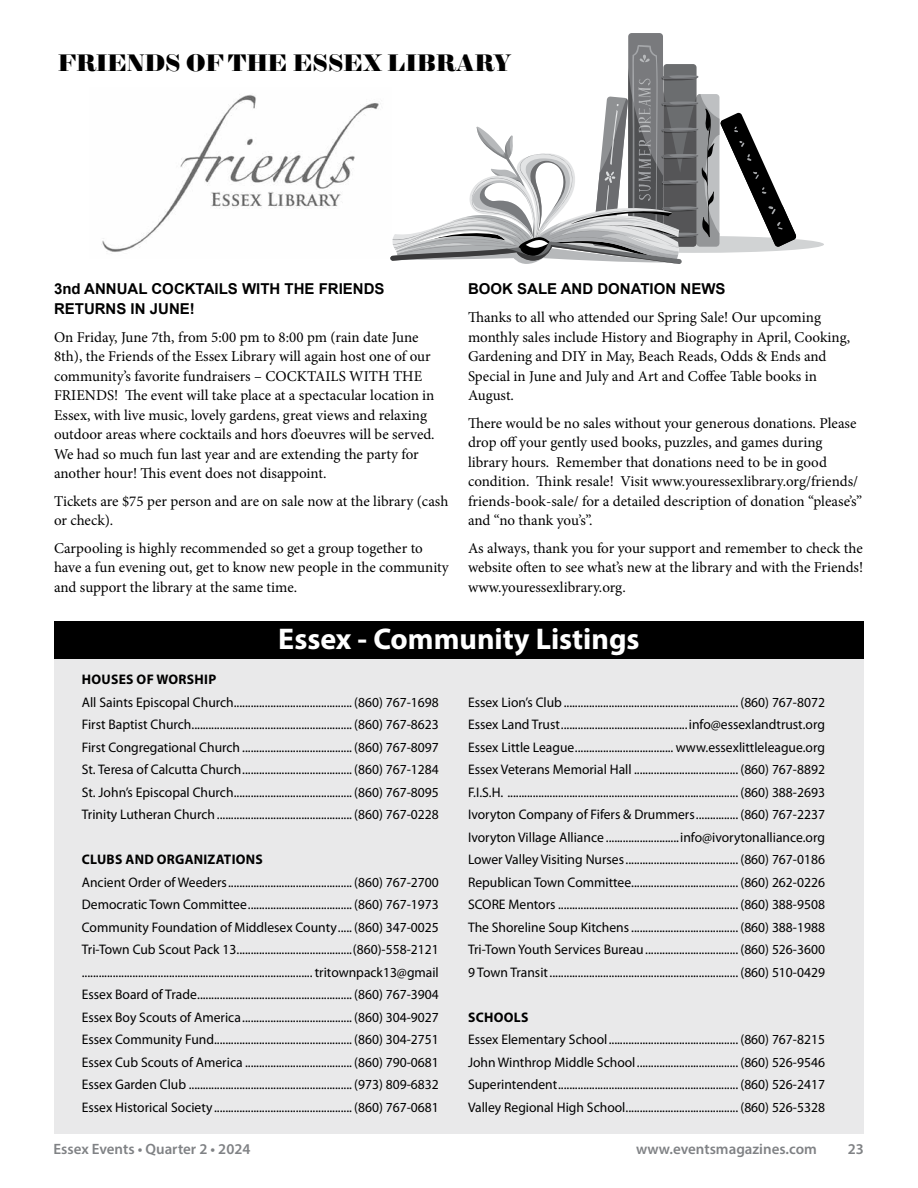
<style>
.page{position:relative;width:918px;height:1188px;background:#fff}
.page>*{position:absolute;margin:0;border:0;box-sizing:border-box;transform-origin:0 0}
.t1{font:700 30px "Myriad Pro";color:#fff}
.t2{font:24px "Sybarite Large";color:#000}
.t3{font:15px/19.5px "Minion Pro";color:#000}
.t4{font:700 15px/19.5px "Arial";color:#000}
.t5{font:600 15px "Myriad Pro";color:#808285}
.t6{font:13.8px/22.5px "Myriad Pro";color:#000;text-align:justify}
.t7{font:700 13.8px "Myriad Pro";letter-spacing:.02em;color:#000}
</style>
<div class="page">
<div style="left:54px;top:658px;width:810px;height:476px;background:#e9e9ea"></div>
<div style="left:54px;top:622px;width:810px;height:37px;background:#000"></div>
<img style="left:101px;top:94px;width:280px;height:158px">
<div style="left:628px;top:33px;width:35px;height:214px;background:#797a7d;border-radius:3px"></div>
<svg style="left:390px;top:45px;width:434px;height:219px"></svg>
<h2 class="t2" style="left:58px;top:48px;width:455px">FRIENDS OF THE ESSEX LIBRARY</h2>
<p class="t4" style="left:54px;top:280px;width:332px">3nd ANNUAL COCKTAILS WITH THE FRIENDS<br>RETURNS IN JUNE!</p>
<p class="t3" style="left:54px;top:327px;width:382px">On Friday, June 7th, from 5:00 pm to 8:00 pm (rain date June 8th), the Friends of the Essex Library will again host one of our community’s favorite fundraisers – COCKTAILS WITH THE FRIENDS! The event will take place at a spectacular location in Essex, with live music, lovely gardens, great views and relaxing outdoor areas where cocktails and hors d’oeuvres will be served.<br>We had so much fun last year and are extending the party for another hour! This event does not disappoint.</p>
<p class="t3" style="left:54px;top:491px;width:396px">Tickets are $75 per person and are on sale now at the library (cash or check).</p>
<p class="t3" style="left:54px;top:538px;width:396px">Carpooling is highly recommended so get a group together to have a fun evening out, get to know new people in the community and support the library at the same time.</p>
<p class="t4" style="left:468px;top:280px;width:259px">BOOK SALE AND DONATION NEWS</p>
<p class="t3" style="left:468px;top:308px;width:384px">Thanks to all who attended our Spring Sale! Our upcoming monthly sales include History and Biography in April, Cooking, Gardening and DIY in May, Beach Reads, Odds &amp; Ends and Special in June and July and Art and Coffee Table books in August.</p>
<p class="t3" style="left:468px;top:413px;width:396px">There would be no sales without your generous donations. Please drop off your gently used books, puzzles, and games during library hours. Remember that donations need to be in good condition. Think resale! Visit www.youressexlibrary.org/friends/ friends-book-sale/ for a detailed description of donation “please’s” and “no thank you’s”.</p>
<p class="t3" style="left:468px;top:538px;width:397px;text-align:justify">As always, thank you for your support and remember to check the website often to see what’s new at the library and with the Friends! www.youressexlibrary.org.</p>
<h1 class="t1" style="left:278px;top:619px;width:363px">Essex - Community Listings</h1>
<p class="t7" style="left:82px;top:670px;width:136px">HOUSES OF WORSHIP</p>
<p class="t6" style="left:82px;top:690px;width:359px">All Saints Episcopal Church.......................................... (860) 767-1698<br>First Baptist Church......................................................... (860) 767-8623<br>First Congregational Church ....................................... (860) 767-8097<br>St. Teresa of Calcutta Church....................................... (860) 767-1284<br>St. John’s Episcopal Church.......................................... (860) 767-8095<br>Trinity Lutheran Church................................................ (860) 767-0228</p>
<p class="t7" style="left:82px;top:850px;width:182px">CLUBS AND ORGANIZATIONS</p>
<p class="t6" style="left:82px;top:871px;width:359px">Ancient Order of Weeders............................................ (860) 767-2700<br>Democratic Town Committee..................................... (860) 767-1973<br>Community Foundation of Middlesex County..... (860) 347-0025<br>Tri-Town Cub Scout Pack 13.........................................(860)-558-2121 .................................................................................. tritownpack13@gmail Essex Board of Trade....................................................... (860) 767-3904<br>Essex Boy Scouts of America....................................... (860) 304-9027<br>Essex Community Fund................................................. (860) 304-2751<br>Essex Cub Scouts of America ...................................... (860) 790-0681<br>Essex Garden Club .......................................................... (973) 809-6832<br>Essex Historical Society ................................................. (860) 767-0681</p>
<p class="t6" style="left:468px;top:691px;width:359px">Essex Lion’s Club.............................................................. (860) 767-8072<br>Essex Land Trust.............................................info@essexlandtrust.org Essex Little League................................... www.essexlittleleague.org Essex Veterans Memorial Hall ..................................... (860) 767-8892<br>F.I.S.H. .................................................................................. (860) 388-2693<br>Ivoryton Company of Fifers &amp; Drummers............... (860) 767-2237<br>Ivoryton Village Alliance ..........................info@ivorytonalliance.org Lower Valley Visiting Nurses........................................ (860) 767-0186<br>Republican Town Committee...................................... (860) 262-0226<br>SCORE Mentors ................................................................ (860) 388-9508<br>The Shoreline Soup Kitchens...................................... (860) 388-1988<br>Tri-Town Youth Services Bureau................................. (860) 526-3600<br>9 Town Transit................................................................... (860) 510-0429</p>
<p class="t7" style="left:468px;top:1008px;width:62px">SCHOOLS</p>
<p class="t6" style="left:468px;top:1028px;width:359px">Essex Elementary School.............................................. (860) 767-8215<br>John Winthrop Middle School.................................... (860) 526-9546<br>Superintendent................................................................ (860) 526-2417<br>Valley Regional High School........................................ (860) 526-5328</p>
<p class="t5" style="left:53px;top:1140px;width:199px">Essex Events • Quarter 2 • 2024</p>
<p class="t5" style="left:636px;top:1140px;width:182px">www.eventsmagazines.com</p>
<p class="t5" style="left:848px;top:1140px;width:18px">23</p>
</div>
